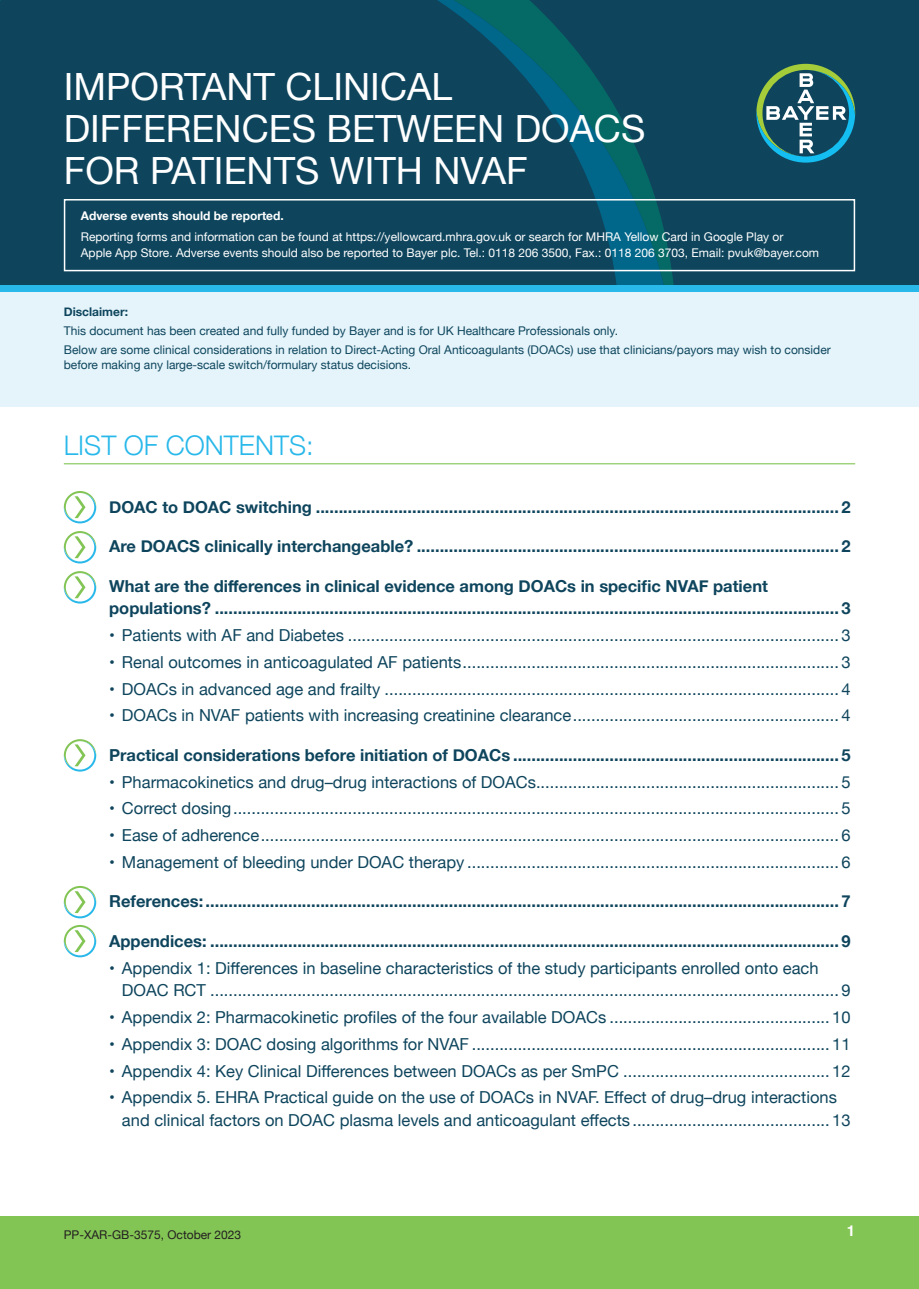
<style>
.page{position:relative;width:919px;height:1289px;background:#fff}
.page>*{position:absolute;margin:0;border:0;box-sizing:border-box;transform-origin:0 0}
.t1{font:37.5px/42px "Helvetica Neue";color:#fff}
.t2{font:300 27px "Helvetica Neue";color:#28b8ea}
.t3{font:16.5px/22.5px "Helvetica Neue";color:#0e455d}
.t4{font:700 16.5px/22.5px "Helvetica Neue";color:#0e455d}
.t5{font:700 15px "Helvetica";color:#fff}
.t6{font:12px/19.2px "Helvetica Neue";color:#0e455d}
.t7{font:12px/16.5px "Helvetica Neue";color:#fff}
.t8{font:700 12px "Helvetica Neue";color:#fff}
.t9{font:12px "Helvetica Neue";color:#231f20}
.t10{font:700 12px "Helvetica Neue";color:#0e455d}
</style>
<div class="page">
<div style="left:0;top:0;width:918px;height:289px;background:#0e455d"></div>
<svg style="left:437px;top:0;width:227px;height:285px"></svg>
<div style="left:0;top:289px;width:918px;height:118px;background:#e4f4fa"></div>
<div style="left:0;top:285px;width:918px;height:6px;background:#28b8ea"></div>
<div style="left:0;top:1216px;width:918px;height:72px;background:#83c555"></div>
<svg style="left:756px;top:64px;width:99px;height:99px"></svg>
<svg style="left:64px;top:491px;width:32px;height:32px"></svg>
<svg style="left:64px;top:531px;width:32px;height:32px"></svg>
<svg style="left:64px;top:571px;width:32px;height:32px"></svg>
<svg style="left:64px;top:739px;width:32px;height:32px"></svg>
<svg style="left:64px;top:885px;width:32px;height:33px"></svg>
<svg style="left:64px;top:924px;width:32px;height:33px"></svg>
<hr style="left:64px;top:463px;width:791px;height:1px;background:#83c555">
<div style="left:64px;top:199px;width:791px;height:72px;border:2px solid #fff"></div>
<h1 class="t1" style="left:64px;top:67px;width:583px">IMPORTANT CLINICAL<br>DIFFERENCES BETWEEN DOACS<br>FOR PATIENTS WITH NVAF</h1>
<p class="t8" style="left:81px;top:206px;width:204px">Adverse events should be reported.</p>
<p class="t7" style="left:81px;top:229px;width:739px">Reporting forms and information can be found at https://yellowcard.mhra.gov.uk or search for MHRA Yellow Card in Google Play or<br>Apple App Store. Adverse events should also be reported to Bayer plc. Tel.: 0118 206 3500, Fax.: 0118 206 3703, Email: pvuk@bayer.com</p>
<p class="t10" style="left:64px;top:302px;width:66px">Disclaimer:</p>
<p class="t6" style="left:64px;top:322px;width:768px">This document has been created and fully funded by Bayer and is for UK Healthcare Professionals only.<br>Below are some clinical considerations in relation to Direct-Acting Oral Anticoagulants (DOACs) use that clinicians/payors may wish to consider</p>
<p class="t6" style="left:64px;top:356px;width:349px">before making any large-scale switch/formulary status decisions.</p>
<h2 class="t2" style="left:64px;top:423px;width:251px">LIST OF CONTENTS:</h2>
<p class="t4" style="left:109px;top:496px;width:742px">DOAC to DOAC switching .................................................................................................................. 2</p>
<p class="t4" style="left:109px;top:535px;width:742px">Are DOACS clinically interchangeable? ............................................................................................ 2</p>
<p class="t4" style="left:109px;top:575px;width:742px">What are the differences in clinical evidence among DOACs in specific NVAF patient populations? ........................................................................................................................................ 3</p>
<p class="t3" style="left:109px;top:625px;width:742px">• Patients with AF and Diabetes ........................................................................................................... 3</p>
<p class="t3" style="left:109px;top:651px;width:742px">• Renal outcomes in anticoagulated AF patients .................................................................................. 3</p>
<p class="t3" style="left:109px;top:678px;width:742px">• DOACs in advanced age and frailty ................................................................................................... 4</p>
<p class="t3" style="left:109px;top:705px;width:742px">• DOACs in NVAF patients with increasing creatinine clearance .......................................................... 4</p>
<p class="t4" style="left:109px;top:744px;width:742px">Practical considerations before initiation of DOACs ....................................................................... 5</p>
<p class="t3" style="left:109px;top:771px;width:742px">• Pharmacokinetics and drug–drug interactions of DOACs .................................................................. 5</p>
<p class="t3" style="left:109px;top:798px;width:742px">• Correct dosing .................................................................................................................................... 5</p>
<p class="t3" style="left:109px;top:825px;width:742px">• Ease of adherence .............................................................................................................................. 6</p>
<p class="t3" style="left:109px;top:851px;width:742px">• Management of bleeding under DOAC therapy ................................................................................. 6</p>
<p class="t4" style="left:109px;top:890px;width:742px">References: .......................................................................................................................................... 7</p>
<p class="t4" style="left:109px;top:930px;width:742px">Appendices: ......................................................................................................................................... 9</p>
<p class="t3" style="left:122px;top:957px;width:730px;text-indent:-13px">• Appendix 1: Differences in baseline characteristics of the study participants enrolled onto each<br>DOAC RCT ......................................................................................................................................... 9</p>
<p class="t3" style="left:109px;top:1006px;width:742px">• Appendix 2: Pharmacokinetic profiles of the four available DOACs ................................................ 10</p>
<p class="t3" style="left:109px;top:1033px;width:742px">• Appendix 3: DOAC dosing algorithms for NVAF .............................................................................. 11</p>
<p class="t3" style="left:109px;top:1060px;width:742px">• Appendix 4: Key Clinical Differences between DOACs as per SmPC ............................................. 12</p>
<p class="t3" style="left:122px;top:1087px;width:730px;text-indent:-13px">• Appendix 5. EHRA Practical guide on the use of DOACs in NVAF. Effect of drug–drug interactions and clinical factors on DOAC plasma levels and anticoagulant effects ........................................... 13</p>
<p class="t9" style="left:64px;top:1225px;width:179px">PP-XAR-GB-3575, October 2023</p>
<p class="t5" style="left:846px;top:1218px;width:10px">1</p>
</div>
